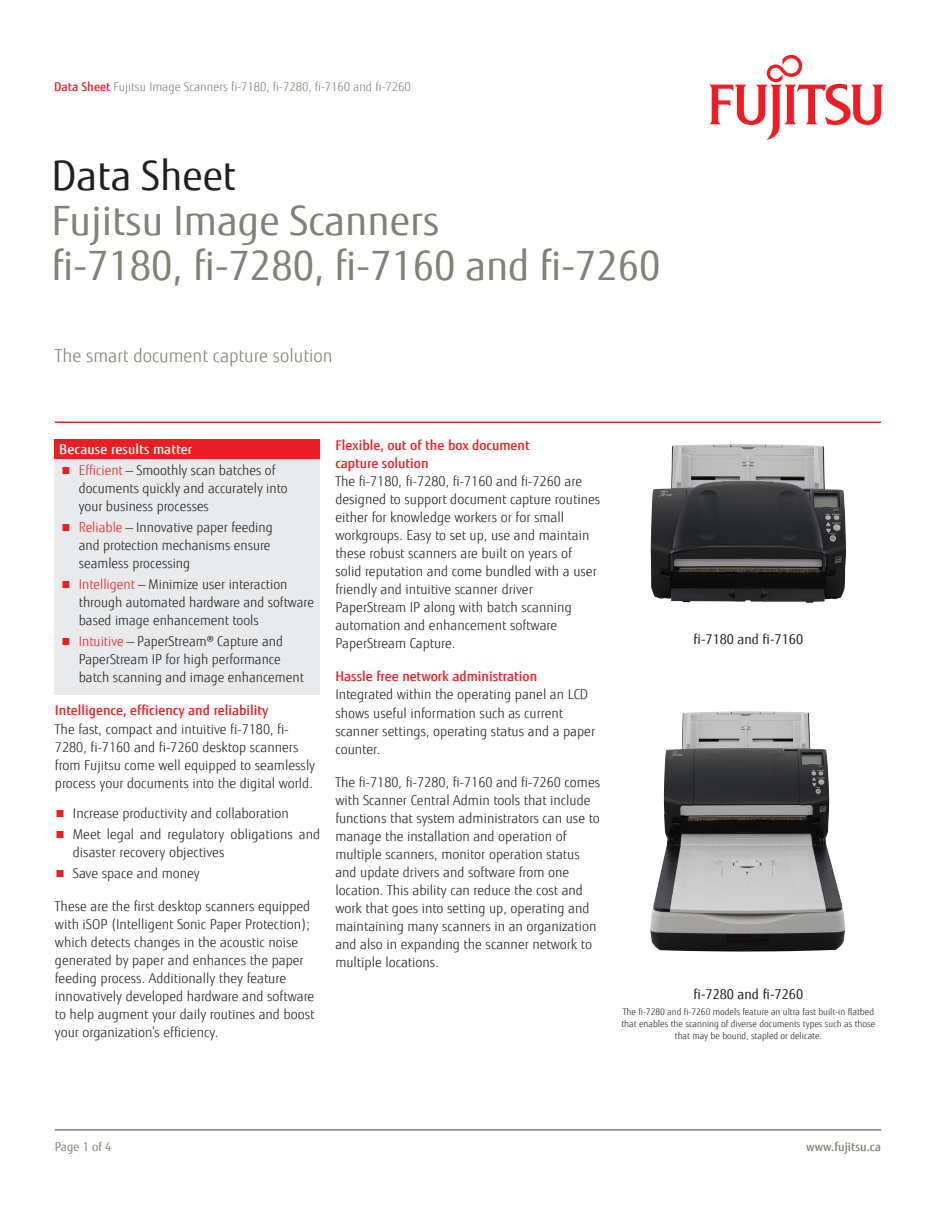
<style>
.page{position:relative;width:936px;height:1206px;background:#fff}
.page>*{position:absolute;margin:0;border:0;box-sizing:border-box;transform-origin:0 0}
.Fujitsu_Document_Tit{font:40.5px/45px "Fujitsu Sans";color:#818178}
.Fujitsu_Document_Tit-2{font:40.5px "Fujitsu Sans";color:#231f20}
.Fujitsu_Subtitle{font:300 18px "Fujitsu Sans";color:#818178}
.Fujitsu_Body_Text{font:300 13.5px/18px "Fujitsu Sans";color:#231f20}
.Fujitsu_Section_Head{font:500 13.5px/18px "Fujitsu Sans";color:#ee1d23}
.Fujitsu_Body_Text-2{font:13.5px "Fujitsu Sans";color:#231f20}
.Fujitsu_Table_Header{font:500 13.5px "Fujitsu Sans";letter-spacing:.005em;color:#fff}
.Fujitsu_Header_Gray{font:300 12px "Fujitsu Sans";color:#818178}
.Fujitsu_Footer_URL{font:500 12px "Fujitsu Sans";color:#818178}
.Fujitsu_Pagination{font:12px "Fujitsu Sans";color:#818178}
.Fujitsu_Body_Text-3{font:300 9px/12px "Fujitsu Sans";color:#231f20;text-align:center}
.s1{font-weight:500;color:#ee1d23}
.s2{color:#ee1d23}
</style>
<div class="page">
<svg style="left:709px;top:55px;width:175px;height:85px"></svg>
<hr style="left:55px;top:1129px;width:826px;height:2px;background:#818178">
<hr style="left:55px;top:422px;width:826px;height:1px;background:#ee1d23">
<img style="left:651px;top:444px;width:195px;height:159px">
<img style="left:650px;top:711px;width:195px;height:241px">
<div style="left:55px;top:439px;width:265px;height:20px;background:#ee1d23"></div>
<div style="left:55px;top:459px;width:265px;height:235px;background:#e9eaeb"></div>
<p class="Fujitsu_Header_Gray" style="left:54px;top:79px;width:358px"><span class="s1">Data Sheet</span> Fujitsu Image Scanners fi-7180, fi-7280, fi-7160 and fi-7260</p>
<p class="Fujitsu_Document_Tit-2" style="left:52px;top:151px;width:186px">Data Sheet</p>
<p class="Fujitsu_Document_Tit" style="left:52px;top:199px;width:610px">Fujitsu Image Scanners<br>fi-7180, fi-7280, fi-7160 and fi-7260</p>
<p class="Fujitsu_Subtitle" style="left:55px;top:345px;width:279px">The smart document capture solution</p>
<p class="Fujitsu_Section_Head" style="left:335px;top:436px;width:196px">Flexible, out of the box document capture solution</p>
<p class="Fujitsu_Body_Text" style="left:335px;top:472px;width:266px">The fi-7180, fi-7280, fi-7160 and fi-7260 are designed to support document capture routines either for knowledge workers or for small workgroups. Easy to set up, use and maintain these robust scanners are built on years of solid reputation and come bundled with a user friendly and intuitive scanner driver PaperStream IP along with batch scanning automation and enhancement software PaperStream Capture.</p>
<p class="Fujitsu_Section_Head" style="left:335px;top:668px;width:203px">Hassle free network administration</p>
<p class="Fujitsu_Body_Text" style="left:335px;top:686px;width:261px">Integrated within the operating panel an LCD shows useful information such as current scanner settings, operating status and a paper counter.</p>
<p class="Fujitsu_Body_Text" style="left:335px;top:773px;width:266px">The fi-7180, fi-7280, fi-7160 and fi-7260 comes with Scanner Central Admin tools that include functions that system administrators can use to manage the installation and operation of multiple scanners, monitor operation status and update drivers and software from one location. This ability can reduce the cost and work that goes into setting up, operating and maintaining many scanners in an organization and also in expanding the scanner network to multiple locations.</p>
<p class="Fujitsu_Table_Header" style="left:59px;top:441px;width:135px">Because results matter</p>
<p class="Fujitsu_Body_Text" style="left:79px;top:461px;width:210px;text-indent:-18px"><span class="s2">■ Efficient</span> — Smoothly scan batches of documents quickly and accurately into your business processes</p>
<p class="Fujitsu_Body_Text" style="left:79px;top:518px;width:195px;text-indent:-18px"><span class="s2">■ Reliable</span> — Innovative paper feeding and protection mechanisms ensure seamless processing</p>
<p class="Fujitsu_Body_Text" style="left:79px;top:575px;width:237px;text-indent:-18px"><span class="s2">■ Intelligent</span> — Minimize user interaction through automated hardware and software based image enhancement tools</p>
<p class="Fujitsu_Body_Text" style="left:79px;top:632px;width:227px;text-indent:-18px"><span class="s2">■ Intuitive</span> — PaperStream® Capture and<br>PaperStream IP for high performance batch scanning and image enhancement</p>
<p class="Fujitsu_Body_Text-2" style="left:694px;top:631px;width:111px">fi-7180 and fi-7160</p>
<p class="Fujitsu_Section_Head" style="left:55px;top:702px;width:215px">Intelligence, efficiency and reliability</p>
<p class="Fujitsu_Body_Text" style="left:55px;top:720px;width:262px">The fast, compact and intuitive fi-7180, fi-7280, fi-7160 and fi-7260 desktop scanners from Fujitsu come well equipped to seamlessly process your documents into the digital world.</p>
<p class="Fujitsu_Body_Text" style="left:55px;top:804px;width:235px"><span class="s2">■</span> Increase productivity and collaboration</p>
<p class="Fujitsu_Body_Text" style="left:73px;top:825px;width:249px;text-indent:-18px"><span class="s2">■</span> Meet legal and regulatory obligations and disaster recovery objectives</p>
<p class="Fujitsu_Body_Text" style="left:55px;top:864px;width:146px"><span class="s2">■</span> Save space and money</p>
<p class="Fujitsu_Body_Text" style="left:55px;top:897px;width:261px">These are the first desktop scanners equipped with iSOP (Intelligent Sonic Paper Protection); which detects changes in the acoustic noise generated by paper and enhances the paper feeding process. Additionally they feature innovatively developed hardware and software to help augment your daily routines and boost your organization’s efficiency.</p>
<p class="Fujitsu_Body_Text-2" style="left:694px;top:986px;width:111px">fi-7280 and fi-7260</p>
<p class="Fujitsu_Body_Text-3" style="left:621px;top:1006px;width:255px">The fi-7280 and fi-7260 models feature an ultra fast built-in flatbed that enables the scanning of diverse documents types such as those that may be bound, stapled or delicate.</p>
<p class="Fujitsu_Pagination" style="left:55px;top:1140px;width:58px">Page 1 of 4</p>
<p class="Fujitsu_Footer_URL" style="left:806px;top:1140px;width:76px">www.fujitsu.ca</p>
</div>
